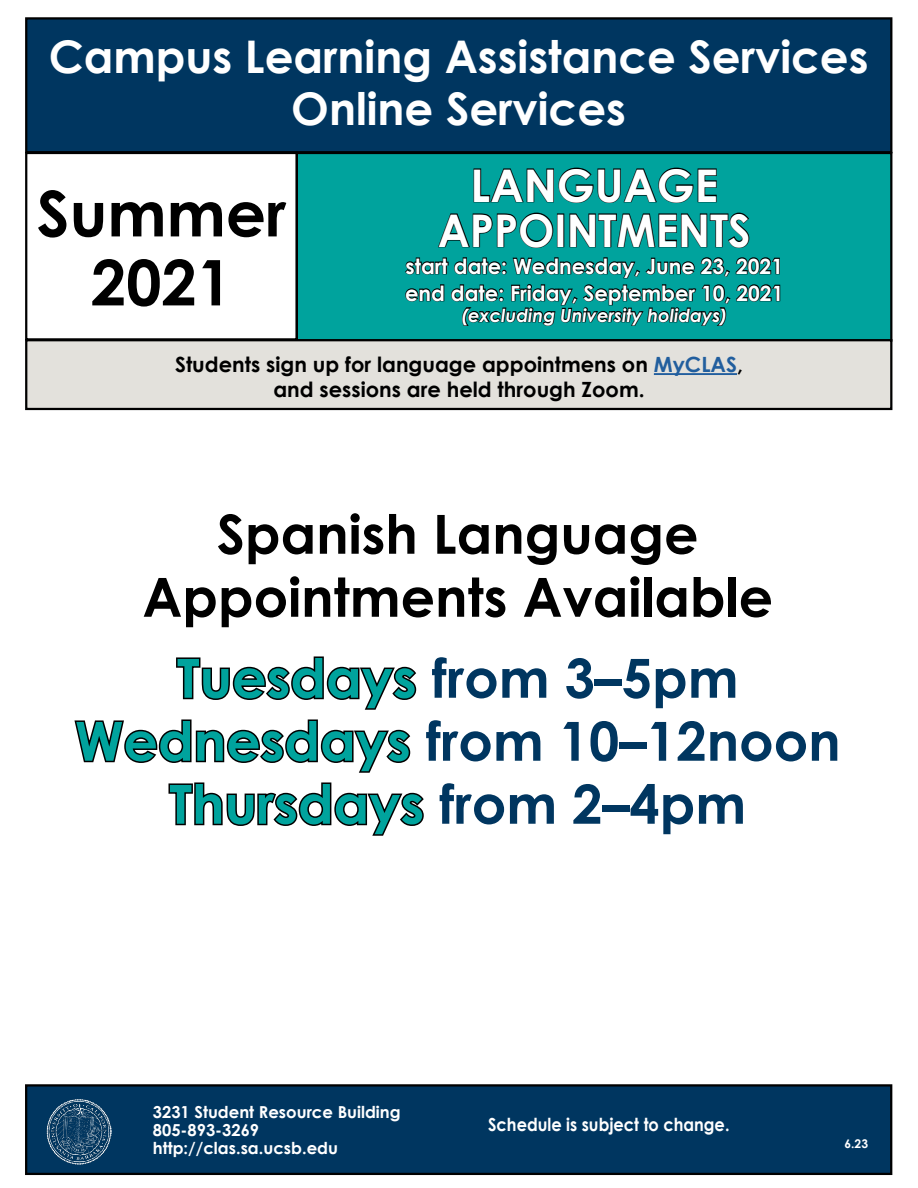
<style>
.page{position:relative;width:918px;height:1188px;background:#fff}
.page>*{position:absolute;margin:0;border:0;box-sizing:border-box;transform-origin:0 0}
.t1{font:700 63px/69px "Century Gothic";color:#000;text-align:center}
.t2{font:700 54px/63px "Century Gothic";color:#003660;text-align:center}
.t3{font:700 54px/63px "Century Gothic";color:#000;text-align:center}
.t4{font:700 45px/45px "Century Gothic";color:#fff;text-align:center}
.t5{font:700 21px/25.2px "Century Gothic";color:#000;text-align:center}
.t6{font:700 21px/27px "Century Gothic";color:#fff}
.t7{font:italic 700 18px "Century Gothic";color:#fff}
.t8{font:700 18px "Century Gothic";color:#fff;scale:.9 1}
.t9{font:700 16.5px/18px "Century Gothic";color:#fff}
.t10{font:700 12px "Century Gothic";color:#fff}
.s1{color:#215e9e}
.s2{color:#00a39d}
</style>
<div class="page">
<div style="left:296px;top:152px;width:596px;height:190px;background:#00a39d;border:2px solid #000"></div>
<svg style="left:176px;top:656px;width:241px;height:54px"></svg>
<svg style="left:74px;top:719px;width:337px;height:54px"></svg>
<svg style="left:168px;top:782px;width:256px;height:54px"></svg>
<svg style="left:473px;top:167px;width:244px;height:36px"></svg>
<svg style="left:438px;top:212px;width:116px;height:36px"></svg>
<div style="left:557px;top:213px;width:7px;height:34px;border:2px solid #000"></div>
<svg style="left:569px;top:212px;width:181px;height:36px"></svg>
<svg style="left:405px;top:257px;width:376px;height:69px"></svg>
<div style="left:26px;top:18px;width:865px;height:134px;background:#003660"></div>
<div style="left:25px;top:17px;width:867px;height:136px;border:2px solid #000"></div>
<div style="left:26px;top:340px;width:865px;height:69px;background:#e3e1dc"></div>
<div style="left:25px;top:339px;width:867px;height:71px;border:2px solid #000"></div>
<hr style="left:654px;top:373px;width:83px;height:2px;background:#215e9e">
<div style="left:26px;top:1085px;width:865px;height:89px;background:#003660"></div>
<div style="left:25px;top:1084px;width:867px;height:91px;border:2px solid #000"></div>
<img style="left:46px;top:1099px;width:65px;height:65px">
<div style="left:25px;top:152px;width:273px;height:189px;border:2px solid #000"></div>
<h3 class="t4" style="left:49px;top:28px;width:821px;line-height:52.5px">Campus Learning Assistance Services<br>Online Services</h3>
<h1 class="t1" style="left:37px;top:176px;width:251px">Summer<br>2021</h1>
<h3 class="t4" style="left:438px;top:161px;width:314px">LANGUAGE<br>APPOINTMENTS</h3>
<p class="t6" style="left:405px;top:251px;width:380px">start date: Wednesday, June 23, 2021 end date: Friday, September 10, 2021</p>
<p class="t7" style="left:461px;top:301px;width:268px">(excluding University holidays)</p>
<p class="t5" style="left:175px;top:351px;width:569px">Students sign up for language appointmens on <span class="s1">MyCLAS</span>, and sessions are held through Zoom.</p>
<h2 class="t3" style="left:142px;top:500px;width:632px">Spanish Language<br>Appointments Available</h2>
<h2 class="t2" style="left:75px;top:644px;width:767px"><span class="s2">Tuesdays</span> from 3–5pm<br><span class="s2">Wednesdays</span> from 10–12noon<br><span class="s2">Thursdays</span> from 2–4pm</h2>
<p class="t9" style="left:153px;top:1103px;width:249px">3231 Student Resource Building<br>805-893-3269 http://clas.sa.ucsb.edu</p>
<p class="t8" style="left:488px;top:1111px;width:270px">Schedule is subject to change.</p>
<p class="t10" style="left:845px;top:1134px;width:25px">6.23</p>
</div>
